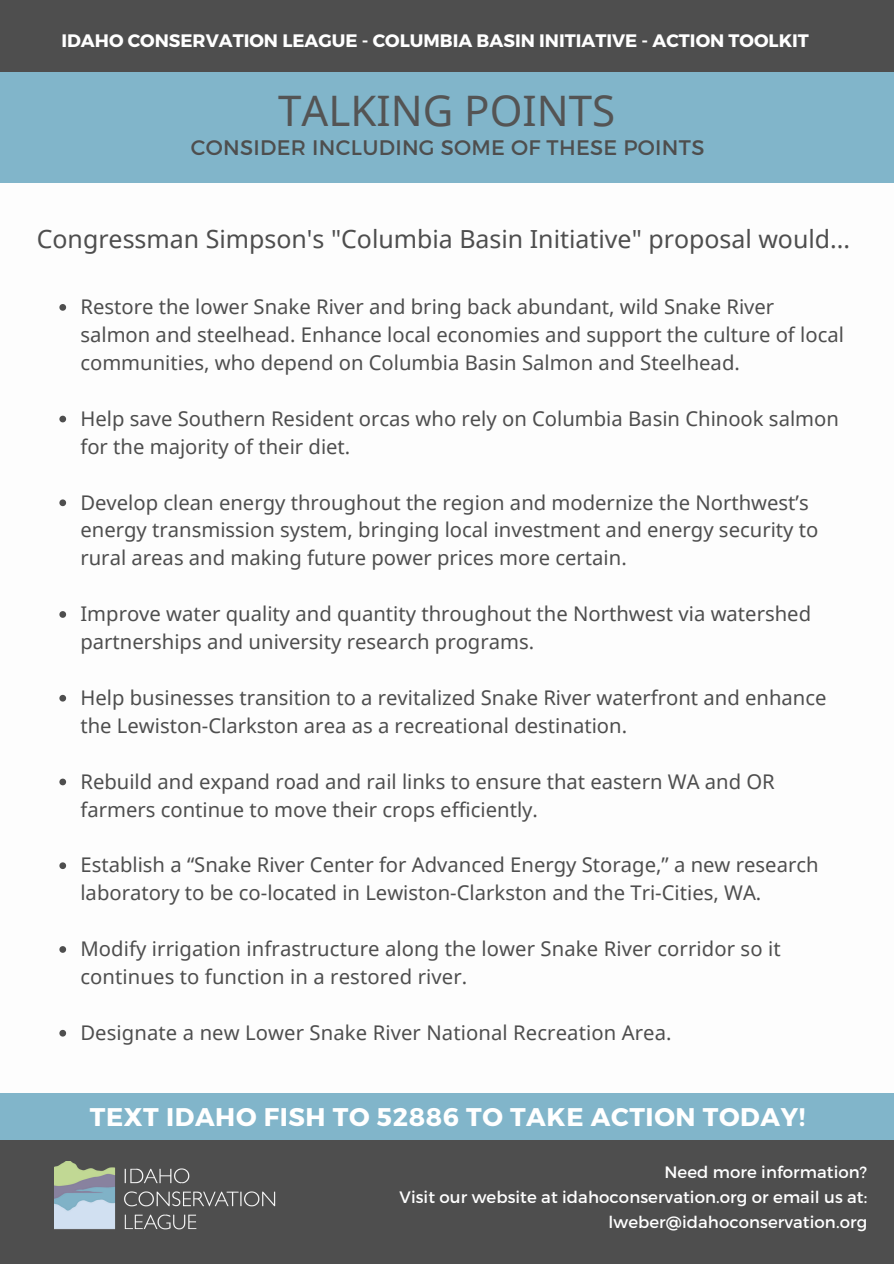
<style>
.page{position:relative;width:894px;height:1264px;background:#fff}
.page>*{position:absolute;margin:0;border:0;box-sizing:border-box;transform-origin:0 0}
.t1{font:42px "Noto Sans";color:#545454}
.t2{font:700 25.5px "Montserrat";letter-spacing:.025em;color:#fff}
.t3{font:24.9px "Noto Sans";color:#4e4e4e}
.t4{font:21px "Montserrat";letter-spacing:.015em;color:#4e4e4e}
.t5{font:20.25px/27.9px "Noto Sans";color:#4e4e4e}
.t6{font:700 18px "Montserrat";color:#fff}
.t7{font:16.5px/24.8px "Montserrat";letter-spacing:.005em;color:#fff;text-align:right}
</style>
<div class="page">
<div style="left:0;top:0;width:893px;height:183px;background:#81b5ca"></div>
<div style="left:0;top:0;width:893px;height:71px;background:#4e4e4e"></div>
<div style="left:0;top:1093px;width:893px;height:170px;background:#81b5ca"></div>
<div style="left:0;top:1140px;width:893px;height:123px;background:#4e4e4e"></div>
<img style="left:55px;top:1161px;width:221px;height:69px">
<svg style="left:59px;top:304px;width:7px;height:7px"></svg>
<svg style="left:59px;top:415px;width:7px;height:7px"></svg>
<svg style="left:59px;top:499px;width:7px;height:7px"></svg>
<svg style="left:59px;top:611px;width:7px;height:7px"></svg>
<svg style="left:59px;top:695px;width:7px;height:6px"></svg>
<svg style="left:59px;top:778px;width:7px;height:7px"></svg>
<svg style="left:59px;top:862px;width:7px;height:7px"></svg>
<svg style="left:59px;top:946px;width:7px;height:6px"></svg>
<svg style="left:59px;top:1029px;width:7px;height:7px"></svg>
<p class="t6" style="left:61px;top:29px;width:748px">IDAHO CONSERVATION LEAGUE - COLUMBIA BASIN INITIATIVE - ACTION TOOLKIT</p>
<p class="t1" style="left:278px;top:81px;width:338px">TALKING POINTS</p>
<p class="t4" style="left:191px;top:134px;width:515px">CONSIDER INCLUDING SOME OF THESE POINTS</p>
<p class="t3" style="left:37px;top:221px;width:814px">Congressman Simpson's "Columbia Basin Initiative" proposal would...</p>
<p class="t5" style="left:80px;top:292px;width:764px">Restore the lower Snake River and bring back abundant, wild Snake River salmon and steelhead. Enhance local economies and support the culture of local communities, who depend on Columbia Basin Salmon and Steelhead.</p>
<p class="t5" style="left:80px;top:404px;width:759px">Help save Southern Resident orcas who rely on Columbia Basin Chinook salmon for the majority of their diet.</p>
<p class="t5" style="left:80px;top:487px;width:739px">Develop clean energy throughout the region and modernize the Northwest’s energy transmission system, bringing local investment and energy security to rural areas and making future power prices more certain.</p>
<p class="t5" style="left:80px;top:599px;width:732px">Improve water quality and quantity throughout the Northwest via watershed partnerships and university research programs.</p>
<p class="t5" style="left:80px;top:683px;width:747px">Help businesses transition to a revitalized Snake River waterfront and enhance the Lewiston-Clarkston area as a recreational destination.</p>
<p class="t5" style="left:80px;top:766px;width:695px">Rebuild and expand road and rail links to ensure that eastern WA and OR farmers continue to move their crops efficiently.</p>
<p class="t5" style="left:80px;top:850px;width:739px">Establish a “Snake River Center for Advanced Energy Storage,” a new research laboratory to be co-located in Lewiston-Clarkston and the Tri-Cities, WA.</p>
<p class="t5" style="left:80px;top:934px;width:701px">Modify irrigation infrastructure along the lower Snake River corridor so it continues to function in a restored river.</p>
<p class="t5" style="left:80px;top:1018px;width:592px">Designate a new Lower Snake River National Recreation Area.</p>
<p class="t2" style="left:90px;top:1100px;width:716px">TEXT IDAHO FISH TO 52886 TO TAKE ACTION TODAY!</p>
<p class="t7" style="left:664px;top:1158px;width:204px">Need more information?</p>
<p class="t7" style="left:399px;top:1183px;width:469px">Visit our website at idahoconservation.org or email us at: lweber@idahoconservation.org</p>
</div>
